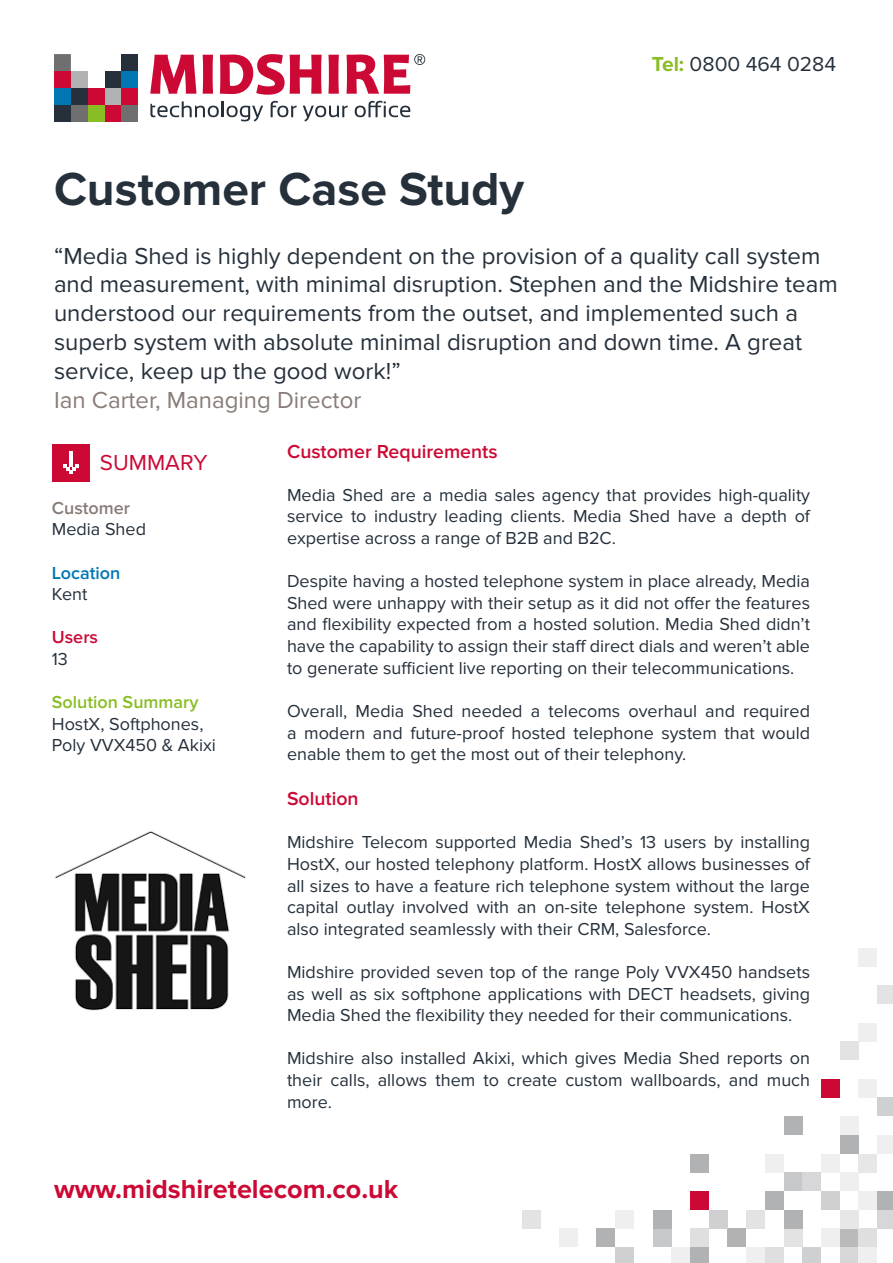
<style>
.page{position:relative;width:893px;height:1263px;background:#fff}
.page>*{position:absolute;margin:0;border:0;box-sizing:border-box;transform-origin:0 0}
.t1{font:700 48px "Proxima Nova";color:#25303b}
.t2{font:700 27px "Proxima Nova";color:#cc0935}
.t3{font:24px/28.8px "Proxima Nova";color:#25303b}
.t4{font:24px "Proxima Nova";color:#887c77}
.t5{font:22.5px "Proxima Nova";color:#cc0935}
.t6{font:21px "Proxima Nova";color:#25303b}
.t7{font:600 19.5px "Proxima Nova";color:#cc0935}
.t8{font:18px/21.6px "Proxima Nova";color:#25303b;text-align:justify}
.t9{font:600 18px "Proxima Nova";color:#89bd24}
.t10{font:600 18px "Proxima Nova";color:#887c77}
.t11{font:600 18px "Proxima Nova";color:#0077b3}
.t12{font:600 18px "Proxima Nova";color:#cc0935}
.s1{font-weight:700;color:#89bd24}
</style>
<div class="page">
<div style="left:54px;top:71px;width:17px;height:17px;background:#cc0935"></div>
<div style="left:54px;top:88px;width:17px;height:17px;background:#0077b3"></div>
<div style="left:54px;top:105px;width:17px;height:17px;background:#25303b"></div>
<div style="left:54px;top:54px;width:17px;height:17px;background:#706f6f"></div>
<div style="left:71px;top:71px;width:17px;height:17px;background:#b1b2b4"></div>
<div style="left:88px;top:105px;width:17px;height:17px;background:#89bd24"></div>
<div style="left:88px;top:88px;width:17px;height:17px;background:#cc0935"></div>
<div style="left:105px;top:88px;width:16px;height:17px;background:#b1b2b4"></div>
<div style="left:105px;top:105px;width:16px;height:17px;background:#cc0935"></div>
<div style="left:105px;top:71px;width:16px;height:17px;background:#25303b"></div>
<div style="left:71px;top:105px;width:17px;height:17px;background:#706f6f"></div>
<div style="left:71px;top:88px;width:17px;height:17px;background:#25303b"></div>
<div style="left:121px;top:88px;width:17px;height:17px;background:#cc0935"></div>
<div style="left:121px;top:71px;width:17px;height:17px;background:#0077b3"></div>
<div style="left:121px;top:54px;width:17px;height:17px;background:#25303b"></div>
<div style="left:121px;top:105px;width:17px;height:17px;background:#706f6f"></div>
<svg style="left:150px;top:55px;width:46px;height:39px"></svg>
<svg style="left:203px;top:55px;width:10px;height:39px"></svg>
<svg style="left:220px;top:54px;width:102px;height:41px"></svg>
<svg style="left:328px;top:55px;width:11px;height:39px"></svg>
<svg style="left:150px;top:101px;width:113px;height:21px"></svg>
<svg style="left:271px;top:101px;width:26px;height:16px"></svg>
<svg style="left:303px;top:106px;width:45px;height:16px"></svg>
<svg style="left:355px;top:101px;width:55px;height:16px"></svg>
<svg style="left:347px;top:54px;width:78px;height:40px"></svg>
<div style="left:615px;top:1247px;width:19px;height:16px;background:#cfd0d1"></div>
<div style="left:671px;top:1247px;width:19px;height:16px;background:#efeff0"></div>
<div style="left:690px;top:1247px;width:19px;height:16px;background:#b1b2b4"></div>
<div style="left:746px;top:1247px;width:19px;height:16px;background:#efeff0"></div>
<div style="left:765px;top:1247px;width:19px;height:16px;background:#dfdfe0"></div>
<div style="left:802px;top:1247px;width:19px;height:16px;background:#cfd0d1"></div>
<div style="left:840px;top:1247px;width:18px;height:16px;background:#d7d7d9"></div>
<div style="left:858px;top:1247px;width:19px;height:16px;background:#efeff0"></div>
<div style="left:559px;top:1228px;width:19px;height:19px;background:#efeff0"></div>
<div style="left:597px;top:1228px;width:18px;height:19px;background:#b1b2b4"></div>
<div style="left:653px;top:1228px;width:18px;height:19px;background:#c7c8ca"></div>
<div style="left:690px;top:1228px;width:19px;height:19px;background:#dfdfe0"></div>
<div style="left:728px;top:1228px;width:18px;height:19px;background:#b1b2b4"></div>
<div style="left:784px;top:1228px;width:18px;height:19px;background:#e3e3e4"></div>
<div style="left:821px;top:1228px;width:19px;height:19px;background:#efeff0"></div>
<div style="left:840px;top:1228px;width:18px;height:19px;background:#b8babb"></div>
<div style="left:858px;top:1228px;width:19px;height:19px;background:#dfdfe0"></div>
<div style="left:522px;top:1210px;width:18px;height:18px;background:#e3e3e4"></div>
<div style="left:615px;top:1210px;width:19px;height:18px;background:#efeff0"></div>
<div style="left:653px;top:1210px;width:18px;height:18px;background:#b1b2b4"></div>
<div style="left:709px;top:1210px;width:19px;height:18px;background:#cfd0d1"></div>
<div style="left:746px;top:1210px;width:19px;height:18px;background:#e3e3e4"></div>
<div style="left:784px;top:1210px;width:18px;height:18px;background:#b1b2b4"></div>
<div style="left:840px;top:1210px;width:18px;height:18px;background:#e7e7e8"></div>
<div style="left:877px;top:1210px;width:16px;height:18px;background:#d7d7d9"></div>
<div style="left:690px;top:1191px;width:19px;height:19px;background:#cc0935"></div>
<div style="left:765px;top:1191px;width:19px;height:19px;background:#b1b2b4"></div>
<div style="left:821px;top:1191px;width:19px;height:19px;background:#cfd0d1"></div>
<div style="left:858px;top:1191px;width:19px;height:19px;background:#efeff0"></div>
<div style="left:877px;top:1191px;width:16px;height:19px;background:#b1b2b4"></div>
<div style="left:784px;top:1172px;width:18px;height:19px;background:#c7c8ca"></div>
<div style="left:802px;top:1172px;width:19px;height:19px;background:#d7d7d9"></div>
<div style="left:840px;top:1172px;width:18px;height:19px;background:#efeff0"></div>
<div style="left:690px;top:1154px;width:19px;height:18px;background:#b1b2b4"></div>
<div style="left:765px;top:1154px;width:19px;height:18px;background:#efeff0"></div>
<div style="left:821px;top:1154px;width:19px;height:18px;background:#efeff0"></div>
<div style="left:858px;top:1154px;width:19px;height:18px;background:#e7e7e8"></div>
<div style="left:840px;top:1135px;width:18px;height:19px;background:#b1b2b4"></div>
<div style="left:877px;top:1135px;width:16px;height:19px;background:#efeff0"></div>
<div style="left:784px;top:1116px;width:18px;height:19px;background:#b1b2b4"></div>
<div style="left:840px;top:1116px;width:18px;height:19px;background:#efeff0"></div>
<div style="left:877px;top:1097px;width:16px;height:19px;background:#cfd0d1"></div>
<div style="left:821px;top:1079px;width:19px;height:18px;background:#cc0935"></div>
<div style="left:858px;top:1079px;width:19px;height:18px;background:#efeff0"></div>
<div style="left:840px;top:1041px;width:18px;height:19px;background:#e3e3e4"></div>
<div style="left:858px;top:1023px;width:19px;height:18px;background:#efeff0"></div>
<div style="left:877px;top:985px;width:16px;height:19px;background:#e3e3e4"></div>
<div style="left:858px;top:948px;width:19px;height:18px;background:#efeff0"></div>
<div style="left:52px;top:444px;width:38px;height:38px;background:#cc0935"></div>
<svg style="left:63px;top:452px;width:16px;height:21px"></svg>
<img style="left:55px;top:831px;width:191px;height:180px">
<p class="t6" style="left:652px;top:52px;width:186px"><span class="s1">Tel:</span> 0800 464 0284</p>
<h1 class="t1" style="left:54px;top:161px;width:472px">Customer Case Study</h1>
<p class="t3" style="left:54px;top:242px;width:785px">“Media Shed is highly dependent on the provision of a quality call system and measurement, with minimal disruption. Stephen and the Midshire team understood our requirements from the outset, and implemented such a superb system with absolute minimal disruption and down time. A great service, keep up the good work!”</p>
<h3 class="t4" style="left:54px;top:386px;width:309px">Ian Carter, Managing Director</h3>
<p class="t5" style="left:100px;top:449px;width:109px">SUMMARY</p>
<p class="t10" style="left:52px;top:497px;width:80px">Customer</p>
<p class="t8" style="left:52px;top:519px;width:96px">Media Shed</p>
<p class="t11" style="left:52px;top:562px;width:70px">Location</p>
<p class="t8" style="left:52px;top:584px;width:37px">Kent</p>
<p class="t12" style="left:52px;top:627px;width:48px">Users</p>
<p class="t8" style="left:52px;top:648px;width:18px">13</p>
<p class="t9" style="left:52px;top:692px;width:148px">Solution Summary</p>
<p class="t8" style="left:52px;top:713px;width:166px">HostX, Softphones,<br>Poly VVX450 &amp; Akixi</p>
<p class="t7" style="left:287px;top:440px;width:212px">Customer Requirements</p>
<p class="t8" style="left:287px;top:484px;width:525px">Media Shed are a media sales agency that provides high-quality service to industry leading clients. Media Shed have a depth of expertise across a range of B2B and B2C.</p>
<p class="t8" style="left:287px;top:571px;width:525px">Despite having a hosted telephone system in place already, Media Shed were unhappy with their setup as it did not offer the features and flexibility expected from a hosted solution. Media Shed didn’t have the capability to assign their staff direct dials and weren’t able to generate sufficient live reporting on their telecommunications.</p>
<p class="t8" style="left:287px;top:700px;width:525px">Overall, Media Shed needed a telecoms overhaul and required a modern and future-proof hosted telephone system that would enable them to get the most out of their telephony.</p>
<p class="t7" style="left:287px;top:787px;width:73px">Solution</p>
<p class="t8" style="left:287px;top:832px;width:525px">Midshire Telecom supported Media Shed’s 13 users by installing HostX, our hosted telephony platform. HostX allows businesses of all sizes to have a feature rich telephone system without the large capital outlay involved with an on-site telephone system. HostX also integrated seamlessly with their CRM, Salesforce.</p>
<p class="t8" style="left:287px;top:961px;width:525px">Midshire provided seven top of the range Poly VVX450 handsets as well as six softphone applications with DECT headsets, giving Media Shed the flexibility they needed for their communications.</p>
<p class="t8" style="left:287px;top:1048px;width:525px">Midshire also installed Akixi, which gives Media Shed reports on their calls, allows them to create custom wallboards, and much more.</p>
<h2 class="t2" style="left:54px;top:1174px;width:346px">www.midshiretelecom.co.uk</h2>
</div>
